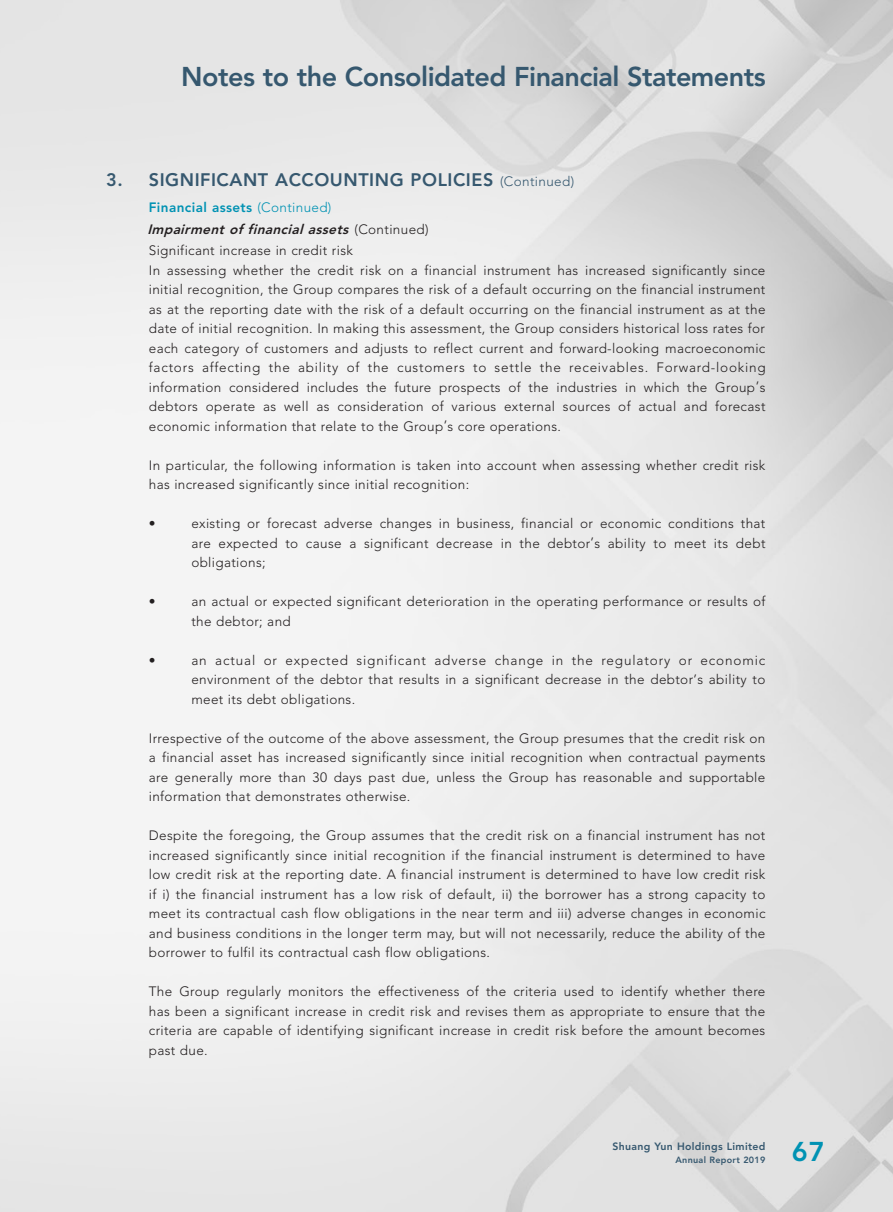
<style>
.page{position:relative;width:893px;height:1212px;background:#fff}
.page>*{position:absolute;margin:0;border:0;box-sizing:border-box;transform-origin:0 0}
.t1{font:800 27px "Avenir LT Std";letter-spacing:-.02em;color:#36586f}
.t2{font:800 27px "Avenir LT Std";color:#0092b3}
.Heading_1{font:800 18px "Avenir LT Std";letter-spacing:.03em;color:#36586f}
.Body_Text{font:300 13.5px/19.5px "Avenir LT Std";letter-spacing:.025em;color:#231f20;text-align:justify}
.Heading_3{font:italic 800 13.5px "Avenir LT Std";color:#231f20}
.Heading_2{font:800 13.5px "Avenir LT Std";letter-spacing:.03em;color:#0092b3}
.t3{font:800 10.5px "Avenir LT Std";letter-spacing:.03em;color:#36586f}
.t4{font:800 9px "Avenir LT Std";letter-spacing:.03em;color:#36586f}
.s1{font-weight:300;font-size:13.5px}
.s2{font-weight:300}
.s3{font-weight:300;font-style:normal}
</style>
<div class="page">
<h1 class="t1" style="left:181px;top:61px;width:586px">Notes to the Consolidated Financial Statements</h1>
<p class="Heading_1" style="left:106px;top:169px;width:469px">3. SIGNIFICANT ACCOUNTING POLICIES <span class="s1">(Continued)</span></p>
<p class="Heading_2" style="left:149px;top:199px;width:184px">Financial assets <span class="s2">(Continued)</span></p>
<p class="Heading_3" style="left:147px;top:221px;width:283px">Impairment of financial assets <span class="s3">( C o n t i n u e d )</span></p>
<p class="Body_Text" style="left:149px;top:241px;width:206px">Significant increase in credit risk</p>
<p class="Body_Text" style="left:149px;top:260px;width:618px">In assessing whether the credit risk on a financial instrument has increased significantly since initial recognition, the Group compares the risk of a default occurring on the financial instrument as at the reporting date with the risk of a default occurring on the financial instrument as at the date of initial recognition. In making this assessment, the Group considers historical loss rates for each category of customers and adjusts to reflect current and forward-looking macroeconomic factors affecting the ability of the customers to settle the receivables. Forward-looking information considered includes the future prospects of the industries in which the Group’s debtors operate as well as consideration of various external sources of actual and forecast economic information that relate to the Group’s core operations.</p>
<p class="Body_Text" style="left:149px;top:455px;width:618px">In particular, the following information is taken into account when assessing whether credit risk has increased significantly since initial recognition:</p>
<p class="Body_Text" style="left:149px;top:514px;width:8px">•</p>
<p class="Body_Text" style="left:191px;top:514px;width:576px">existing or forecast adverse changes in business, financial or economic conditions that are expected to cause a significant decrease in the debtor’s ability to meet its debt obligations;</p>
<p class="Body_Text" style="left:149px;top:592px;width:8px">•</p>
<p class="Body_Text" style="left:191px;top:592px;width:576px">an actual or expected significant deterioration in the operating performance or results of the debtor; and</p>
<p class="Body_Text" style="left:149px;top:650px;width:8px">•</p>
<p class="Body_Text" style="left:191px;top:650px;width:576px">an actual or expected significant adverse change in the regulatory or economic environment of the debtor that results in a significant decrease in the debtor’s ability to meet its debt obligations.</p>
<p class="Body_Text" style="left:149px;top:728px;width:618px">Irrespective of the outcome of the above assessment, the Group presumes that the credit risk on a financial asset has increased significantly since initial recognition when contractual payments are generally more than 30 days past due, unless the Group has reasonable and supportable information that demonstrates otherwise.</p>
<p class="Body_Text" style="left:149px;top:826px;width:618px">Despite the foregoing, the Group assumes that the credit risk on a financial instrument has not increased significantly since initial recognition if the financial instrument is determined to have low credit risk at the reporting date. A financial instrument is determined to have low credit risk if i) the financial instrument has a low risk of default, ii) the borrower has a strong capacity to meet its contractual cash flow obligations in the near term and iii) adverse changes in economic and business conditions in the longer term may, but will not necessarily, reduce the ability of the borrower to fulfil its contractual cash flow obligations.</p>
<p class="Body_Text" style="left:149px;top:982px;width:618px">The Group regularly monitors the effectiveness of the criteria used to identify whether there has been a significant increase in credit risk and revises them as appropriate to ensure that the criteria are capable of identifying significant increase in credit risk before the amount becomes past due.</p>
<p class="t3" style="left:613px;top:1139px;width:154px">Shuang Yun Holdings Limited</p>
<p class="t4" style="left:675px;top:1154px;width:91px">Annual Report 2019</p>
<h1 class="t2" style="left:792px;top:1136px;width:34px">67</h1>
</div>
